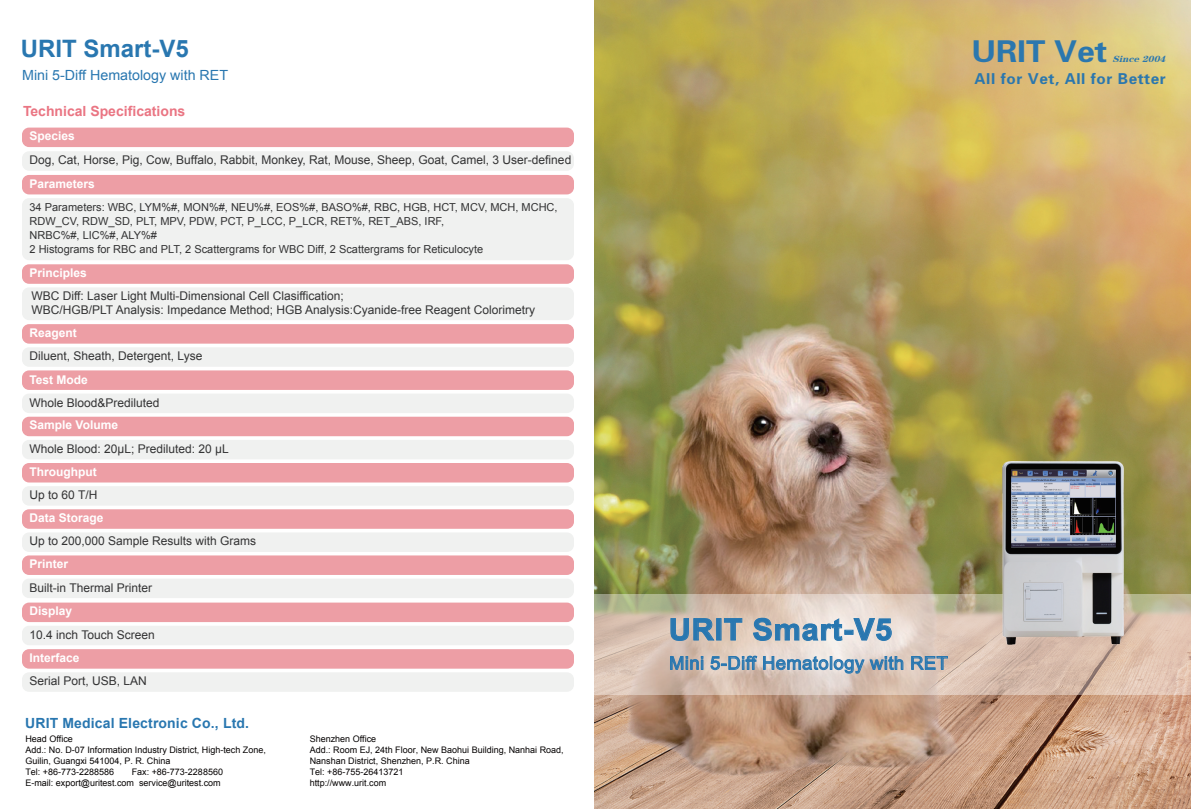
<style>
.page{position:relative;width:1191px;height:809px;background:#fff}
.page>*{position:absolute;margin:0;border:0;box-sizing:border-box;transform-origin:0 0}
.t1{font:700 30px "Arial";letter-spacing:.025em;color:#2977b0}
.t2{font:30px "FZDHTJW GB1 0";color:#2b77ae;scale:1.06 1}
.t3{font:700 24px "Arial";color:#2977b0}
.t4{font:18px "Arial";letter-spacing:.025em;color:#2977b0}
.t5{font:15px "FZDHTJW GB1 0";letter-spacing:.04em;color:#2b77ae}
.t6{font:700 14px "Arial";letter-spacing:.01em;color:#2977b0}
.t7{font:14px "Arial";color:#2977b0}
.t8{font:700 14px "Arial";color:#ea7583}
.t9{font:12px/14px "Arial";color:#333334}
.t10{font:700 12px "Arial";color:#fff}
.t11{font:11px/14px "Arial";color:#333334}
.t12{font:9px/11px "Arial";color:#060303}
.t13{font:italic 9px "FZCSJW GB1 0";color:#2b77ae;scale:1.14 1}
.s1{color:#070304}
</style>
<div class="page">
<div style="left:22px;top:579px;width:552px;height:19px;background:#f0f1f0;border-radius:7px"></div>
<div style="left:22px;top:555px;width:552px;height:20px;background:#ed9ea5;border-radius:7px"></div>
<img style="left:594px;top:0;width:597px;height:809px">
<svg style="left:594px;top:594px;width:597px;height:101px;background:#d8c3b2"></svg>
<svg style="left:670px;top:654px;width:33px;height:16px"></svg>
<svg style="left:710px;top:656px;width:194px;height:18px;background:#abb6c0"></svg>
<svg style="left:911px;top:656px;width:37px;height:14px"></svg>
<svg style="left:670px;top:618px;width:45px;height:23px"></svg>
<div style="left:716px;top:618px;width:5px;height:22px;border:1px solid #2977b0"></div>
<svg style="left:724px;top:618px;width:19px;height:23px"></svg>
<svg style="left:753px;top:617px;width:90px;height:24px;background:#c0c4c7"></svg>
<div style="left:844px;top:630px;width:9px;height:5px;border:1px solid #2977b0"></div>
<svg style="left:853px;top:618px;width:39px;height:23px"></svg>
<div style="left:22px;top:175px;width:552px;height:19px;background:#ed9ea5;border-radius:7px"></div>
<div style="left:22px;top:264px;width:552px;height:20px;background:#ed9ea5;border-radius:7px"></div>
<div style="left:22px;top:198px;width:552px;height:62px;background:#f0f1f0;border-radius:7px"></div>
<div style="left:22px;top:151px;width:552px;height:20px;background:#f0f1f0;border-radius:7px"></div>
<div style="left:22px;top:128px;width:552px;height:19px;background:#ed9ea5;border-radius:7px"></div>
<div style="left:22px;top:347px;width:552px;height:20px;background:#f0f1f0;border-radius:7px"></div>
<div style="left:22px;top:324px;width:552px;height:20px;background:#ed9ea5;border-radius:7px"></div>
<div style="left:22px;top:370px;width:552px;height:20px;background:#ed9ea5;border-radius:7px"></div>
<div style="left:22px;top:394px;width:552px;height:19px;background:#f0f1f0;border-radius:7px"></div>
<div style="left:22px;top:417px;width:552px;height:19px;background:#ed9ea5;border-radius:7px"></div>
<div style="left:22px;top:440px;width:552px;height:19px;background:#f0f1f0;border-radius:7px"></div>
<div style="left:22px;top:486px;width:552px;height:20px;background:#f0f1f0;border-radius:7px"></div>
<div style="left:22px;top:463px;width:552px;height:20px;background:#ed9ea5;border-radius:7px"></div>
<div style="left:22px;top:509px;width:552px;height:20px;background:#ed9ea5;border-radius:7px"></div>
<div style="left:22px;top:532px;width:552px;height:20px;background:#f0f1f0;border-radius:7px"></div>
<div style="left:22px;top:287px;width:552px;height:33px;background:#f0f1f0;border-radius:7px"></div>
<div style="left:22px;top:626px;width:552px;height:19px;background:#f0f1f0;border-radius:7px"></div>
<div style="left:22px;top:603px;width:552px;height:19px;background:#ed9ea5;border-radius:7px"></div>
<div style="left:22px;top:672px;width:552px;height:20px;background:#f0f1f0;border-radius:7px"></div>
<div style="left:22px;top:649px;width:552px;height:20px;background:#ed9ea5;border-radius:7px"></div>
<img style="left:1002px;top:461px;width:121px;height:184px">
<h2 class="t3" style="left:21px;top:33px;width:170px">URIT Smart-V5</h2>
<p class="t7" style="left:22px;top:66px;width:208px">Mini 5-Diff Hematology with RET</p>
<p class="t8" style="left:23px;top:102px;width:164px">Technical Specifications</p>
<p class="t10" style="left:30px;top:128px;width:47px">Species</p>
<p class="t9" style="left:30px;top:153px;width:543px">Dog, Cat, Horse, Pig, Cow, Buffalo, Rabbit, Monkey, Rat, Mouse, Sheep, Goat, Camel, 3 User-defined</p>
<p class="t10" style="left:30px;top:175px;width:67px">Parameters</p>
<p class="t11" style="left:30px;top:200px;width:530px">34 Parameters: WBC, LYM%#, MON%#, NEU%#, EOS%#, BASO%#, RBC, HGB, HCT, MCV, MCH, MCHC, RDW_CV, RDW_SD, PLT, MPV, PDW, PCT, P_LCC, P_LCR, RET%, RET_ABS, IRF,<br>NRBC%#, LIC%#, ALY%#<br>2 Histograms for RBC and PLT, 2 Scattergrams for WBC Diff, 2 Scattergrams for Reticulocyte</p>
<p class="t10" style="left:30px;top:265px;width:59px">Principles</p>
<p class="t9" style="left:32px;top:289px;width:505px">WBC Diff: Laser Light Multi-Dimensional Cell Clasiffication;<br>WBC/HGB/PLT Analysis: Impedance Method; HGB Analysis:Cyanide-free Reagent Colorimetry</p>
<p class="t10" style="left:30px;top:325px;width:49px">Reagent</p>
<p class="t10" style="left:30px;top:372px;width:60px">Test Mode</p>
<p class="t9" style="left:30px;top:395px;width:132px">Whole Blood&amp;Prediluted</p>
<p class="t10" style="left:30px;top:417px;width:90px">Sample Volume</p>
<p class="t9" style="left:30px;top:442px;width:201px">Whole Blood: 20μL; Prediluted: 20 μL</p>
<p class="t9" style="left:30px;top:488px;width:69px">Up to 60 T/H</p>
<p class="t9" style="left:30px;top:349px;width:174px">Diluent, Sheath, Detergent, Lyse</p>
<p class="t10" style="left:30px;top:464px;width:69px">Throughput</p>
<p class="t10" style="left:29px;top:510px;width:76px;rotate:-1deg">Data Storage</p>
<p class="t9" style="left:30px;top:534px;width:228px">Up to 200,000 Sample Results with Grams</p>
<p class="t10" style="left:30px;top:556px;width:40px">Printer</p>
<p class="t9" style="left:30px;top:580px;width:124px">Built-in Thermal Printer</p>
<p class="t10" style="left:30px;top:603px;width:44px">Display</p>
<p class="t9" style="left:30px;top:628px;width:127px">10.4 inch Touch Screen</p>
<p class="t10" style="left:30px;top:650px;width:52px">Interface</p>
<p class="t9" style="left:30px;top:674px;width:119px">Serial Port, USB, LAN</p>
<p class="t6" style="left:25px;top:714px;width:225px">URIT Medical Electronic Co., Ltd.</p>
<p class="t12" style="left:25px;top:734px;width:242px">Head Office<br>Add.: No. D-07 Information Industry District, High-tech Zone, Guilin, Guangxi 541004, P. R. China<br>Tel: +86-773-2288586</p>
<p class="t12" style="left:25px;top:767px;width:199px;text-align:right">Fax: +86-773-2288560<br>E-mail: export@uritest.com service@uritest.com</p>
<p class="t12" style="left:310px;top:733px;width:256px">Shenzhen Office<br>Add.: Room EJ, 24th Floor, New Baohui Building, Nanhai Road,<br>Nanshan District, Shenzhen, P.R. China<br>Tel: <span class="s1">+86-755-26413721<br></span>http://www.urit.com</p>
<h1 class="t2" style="left:971px;top:35px;width:129px">URIT Vet</h1>
<p class="t13" style="left:1112px;top:54px;width:51px">Since 2004</p>
<p class="t5" style="left:975px;top:71px;width:193px">All for Vet, All for Better</p>
<h1 class="t1" style="left:669px;top:610px;width:225px">URIT Smart-V5</h1>
<h3 class="t4" style="left:669px;top:651px;width:280px">Mini 5-Diff Hematology with RET</h3>
</div>
